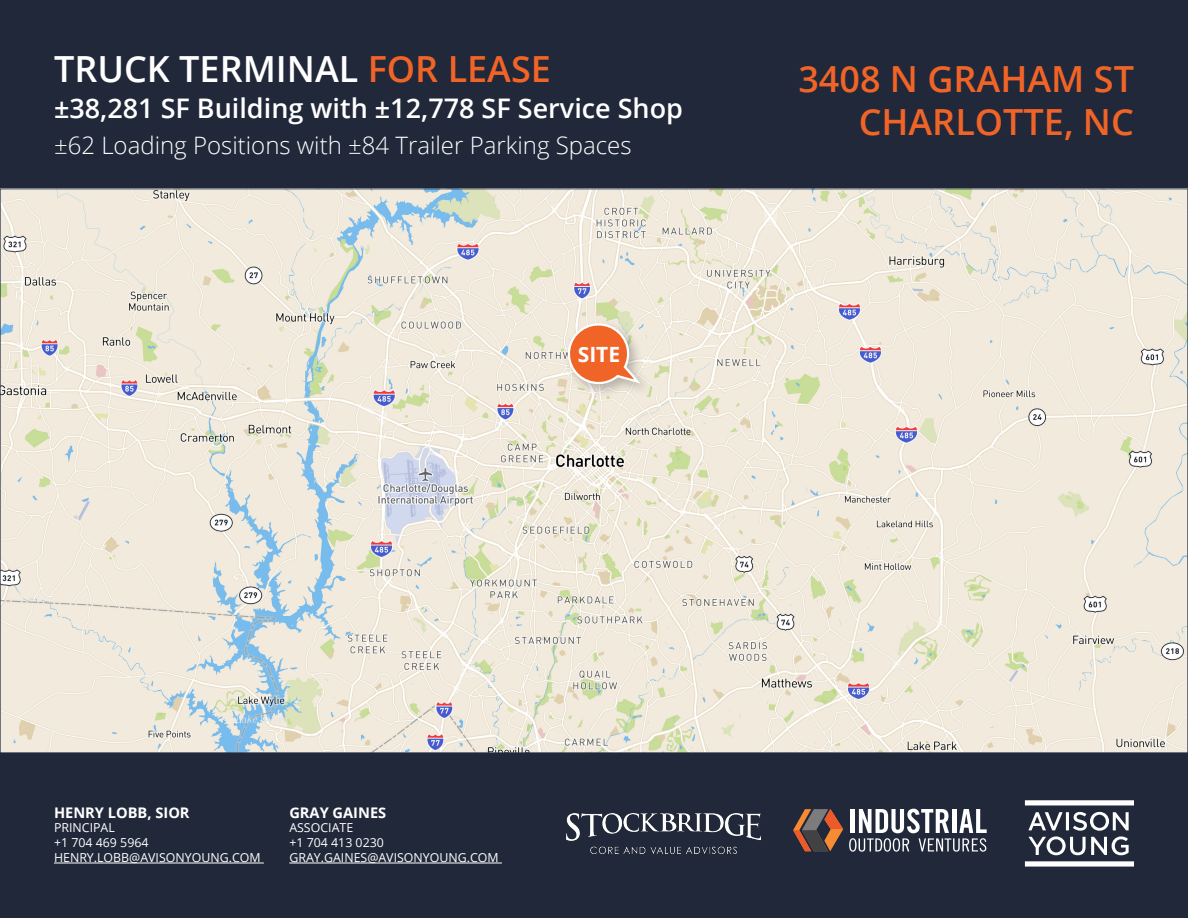
<style>
.page{position:relative;width:1188px;height:918px;background:#fff}
.page>*{position:absolute;margin:0;border:0;box-sizing:border-box;transform-origin:0 0}
.t1{font:600 36px "Open Sans";color:#f06427}
.t2{font:600 36px "Open Sans";color:#fff}
.t3{font:600 27px "Open Sans";color:#fff}
.t4{font:300 24px "Open Sans";color:#fff}
.t5{font:700 21px "Open Sans";color:#fff}
.t6{font:700 14.7px "Open Sans";color:#fff}
.t7{font:12.3px "Open Sans";color:#fff}
.s1{color:#f06427}
</style>
<div class="page">
<img style="left:2px;top:191px;width:1184px;height:560px">
<div style="left:563px;top:319px;width:90px;height:80px;background:#231f20;opacity:.29"></div>
<svg style="left:566px;top:319px;width:74px;height:70px;background:#eaa37e"></svg>
<div style="left:0;top:0;width:1188px;height:187px;background:#202839"></div>
<div style="left:0;top:754px;width:1188px;height:164px;background:#202839"></div>
<svg style="left:1025px;top:800px;width:109px;height:5px"></svg>
<svg style="left:1025px;top:861px;width:109px;height:6px"></svg>
<svg style="left:1028px;top:812px;width:101px;height:43px"></svg>
<svg style="left:793px;top:809px;width:50px;height:42px"></svg>
<svg style="left:849px;top:809px;width:138px;height:43px"></svg>
<hr style="left:54px;top:863px;width:210px;height:1px;background:#fff">
<hr style="left:289px;top:863px;width:213px;height:1px;background:#fff">
<img style="left:567px;top:814px;width:194px;height:39px">
<p class="t2" style="left:54px;top:44px;width:498px">TRUCK TERMINAL <span class="s1">FOR LEASE</span></p>
<p class="t3" style="left:54px;top:89px;width:631px">±38,281 SF Building with ±12,778 SF Service Shop</p>
<p class="t4" style="left:54px;top:128px;width:579px">±62 Loading Positions with ±84 Trailer Parking Spaces</p>
<p class="t5" style="left:578px;top:339px;width:44px">SITE</p>
<p class="t1" style="left:798px;top:54px;width:337px">3408 N GRAHAM ST</p>
<p class="t1" style="left:859px;top:97px;width:277px">CHARLOTTE, NC</p>
<p class="t6" style="left:54px;top:802px;width:137px">HENRY LOBB, SIOR</p>
<p class="t7" style="left:54px;top:819px;width:62px">PRINCIPAL</p>
<p class="t7" style="left:54px;top:834px;width:96px">+1 704 469 5964</p>
<p class="t7" style="left:54px;top:849px;width:208px">HENRY.LOBB@AVISONYOUNG.COM</p>
<p class="t6" style="left:289px;top:802px;width:98px">GRAY GAINES</p>
<p class="t7" style="left:289px;top:819px;width:65px">ASSOCIATE</p>
<p class="t7" style="left:289px;top:834px;width:96px">+1 704 413 0230</p>
<p class="t7" style="left:289px;top:849px;width:211px">GRAY.GAINES@AVISONYOUNG.COM</p>
</div>
